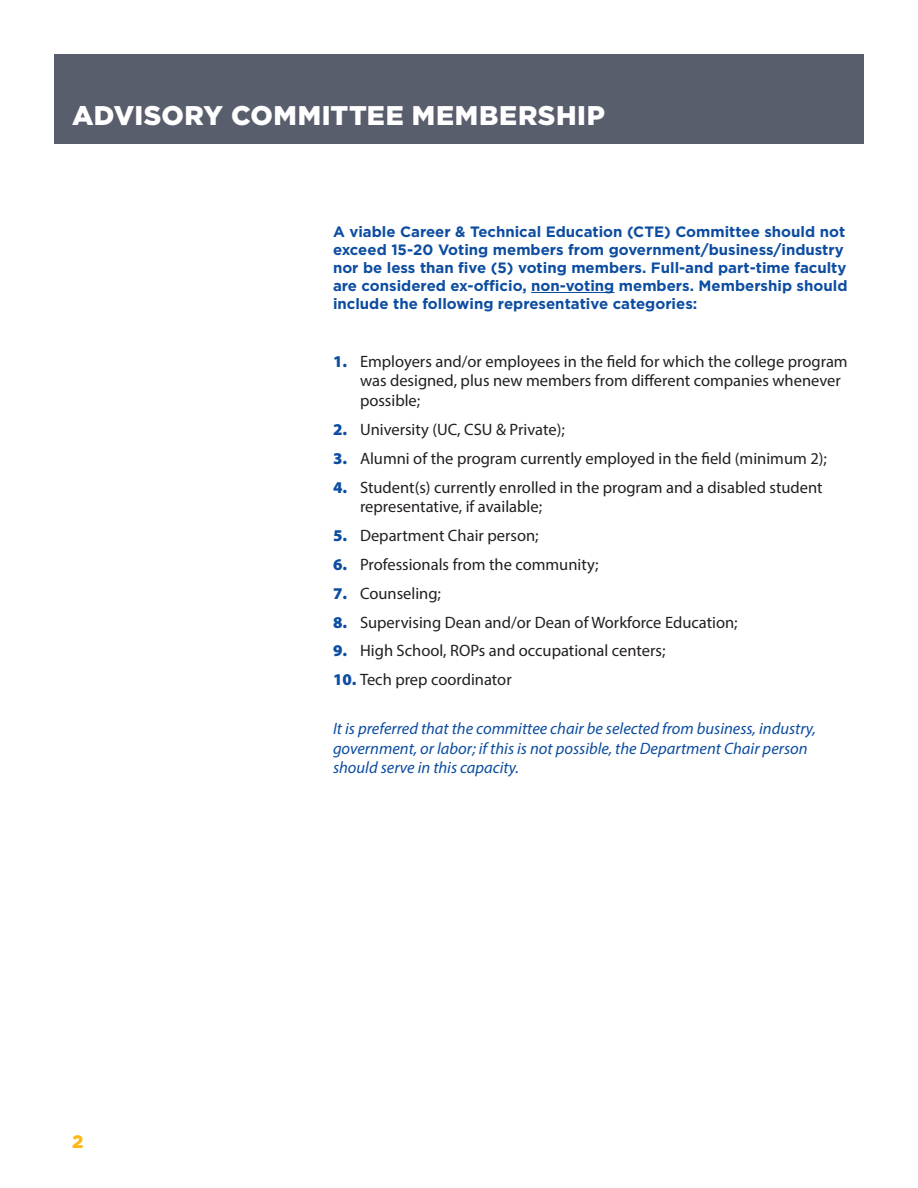
<style>
.page{position:relative;width:918px;height:1188px;background:#fff}
.page>*{position:absolute;margin:0;border:0;box-sizing:border-box;transform-origin:0 0}
.head_1{font:900 27px "Gotham";letter-spacing:.02em;color:#fff}
.t1{font:900 18px "Gotham";color:#fcb814}
.t2{font:16.5px/19.8px "Myriad Pro";color:#231f20}
.body{font:italic 16.5px/19.8px "Myriad Pro";color:#0d4da1}
.intro_body{font:700 15px/18px "Gotham";color:#0d4da1}
.s1{font-weight:900;color:#0d4da1}
</style>
<div class="page">
<div style="left:54px;top:54px;width:810px;height:90px;background:#595e6d"></div>
<hr style="left:531px;top:292px;width:83px;height:1px;background:#0d4da1">
<p class="head_1" style="left:72px;top:97px;width:534px">ADVISORY COMMITTEE MEMBERSHIP</p>
<p class="intro_body" style="left:333px;top:223px;width:516px">A viable Career &amp; Technical Education (CTE) Committee should not exceed 15-20 Voting members from government/business/industry nor be less than five (5) voting members. Full-and part-time faculty are considered ex-officio, non-voting members. Membership should include the following representative categories:</p>
<p class="t1" style="left:72px;top:1130px;width:13px">2</p>
<p class="t2" style="left:360px;top:351px;width:489px;text-indent:-27px"><span class="s1">1.</span> Employers and/or employees in the field for which the college program was designed, plus new members from different companies whenever possible;</p>
<p class="t2" style="left:333px;top:419px;width:233px"><span class="s1">2.</span> University (UC, CSU &amp; Private);</p>
<p class="t2" style="left:333px;top:448px;width:495px"><span class="s1">3.</span> Alumni of the program currently employed in the field (minimum 2);</p>
<p class="t2" style="left:360px;top:477px;width:464px;text-indent:-27px"><span class="s1">4.</span> Student(s) currently enrolled in the program and a disabled student representative, if available;</p>
<p class="t2" style="left:333px;top:526px;width:207px"><span class="s1">5.</span> Department Chair person;</p>
<p class="t2" style="left:333px;top:554px;width:267px"><span class="s1">6.</span> Professionals from the community;</p>
<p class="t2" style="left:333px;top:583px;width:110px"><span class="s1">7.</span> Counseling;</p>
<p class="t2" style="left:333px;top:612px;width:406px"><span class="s1">8.</span> Supervising Dean and/or Dean of Workforce Education;</p>
<p class="t2" style="left:333px;top:641px;width:334px"><span class="s1">9.</span> High School, ROPs and occupational centers;</p>
<p class="t2" style="left:333px;top:670px;width:180px"><span class="s1">10.</span> Tech prep coordinator</p>
<p class="body" style="left:333px;top:718px;width:485px">It is preferred that the committee chair be selected from business, industry, government, or labor; if this is not possible, the Department Chair person should serve in this capacity.</p>
</div>
